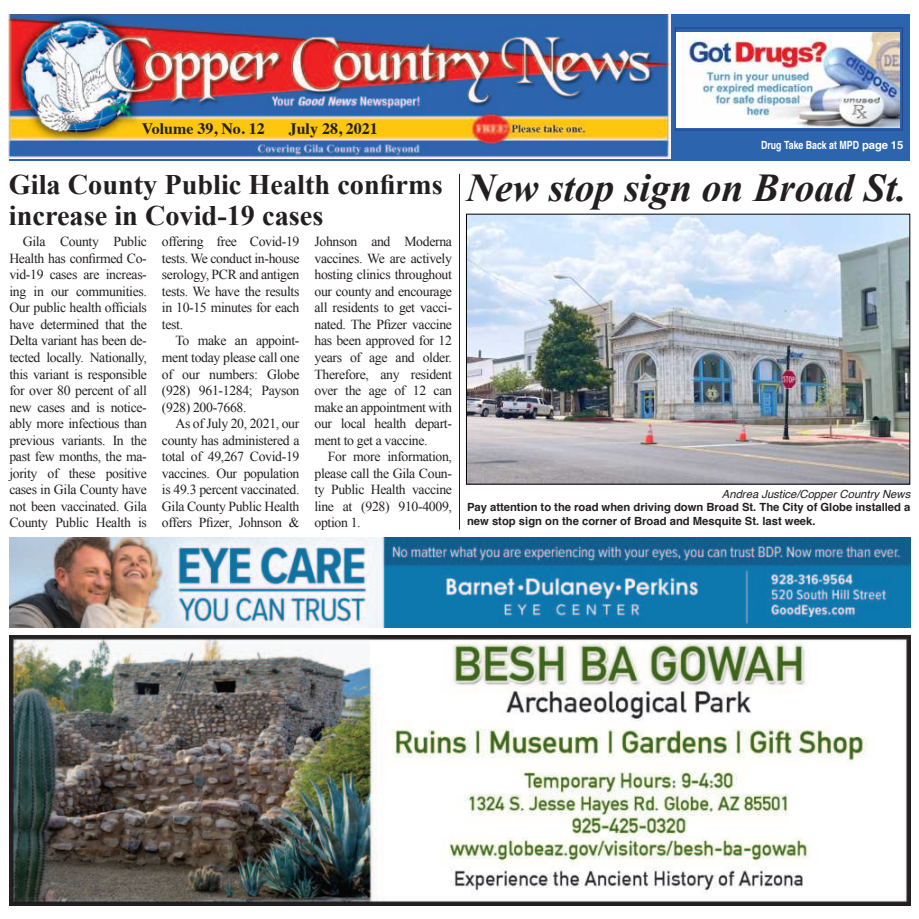
<style>
.page{position:relative;width:919px;height:919px;background:#fff}
.page>*{position:absolute;margin:0;border:0;box-sizing:border-box;transform-origin:0 0}
.t1{font:italic 700 39.38px "Times New Roman";color:#231f20}
.t2{font:700 28.25px/30.6px "Times New Roman";color:#231f20}
.t3{font:700 16px "Times";color:#231f20}
.t4{font:13.75px/16.5px "Times New Roman";letter-spacing:-.025em;color:#231f20;text-align:justify}
.t5{font:700 11.25px/13.5px "Helvetica";color:#231f20}
.t6{font:italic 11.25px "Helvetica";color:#231f20}
.t7{font:700 11.25px "Helvetica";color:#fff;scale:.78 1}
</style>
<div class="page">
<div style="left:9px;top:14px;width:900px;height:147px;background:#2d64ae"></div>
<img style="left:9px;top:14px;width:661px;height:145px">
<img style="left:677px;top:33px;width:221px;height:95px">
<div style="left:675px;top:28px;width:227px;height:102px;border:1px solid #253f8e"></div>
<img style="left:9px;top:537px;width:900px;height:90px">
<img style="left:9px;top:635px;width:900px;height:269px">
<img style="left:468px;top:216px;width:439px;height:266px">
<hr style="left:459px;top:174px;width:1px;height:355px;background:#231f20">
<p class="t3" style="left:142px;top:123px;width:125px">Volume 39, No. 12</p>
<p class="t3" style="left:288px;top:123px;width:91px">July 28, 2021</p>
<h2 class="t2" style="left:9px;top:169px;width:435px">Gila County Public Health confirms increase in Covid-19 cases</h2>
<p class="t4" style="left:9px;top:235px;width:139px;text-indent:13px">Gila County Public Health has confirmed Co&shy;vid-19 cases are increas&shy;ing in our communities.<br>Our public health officials have determined that the Delta variant has been de&shy;tected locally. Nationally, this variant is responsible for over 80 percent of all new cases and is notice&shy;ably more infectious than previous variants. In the past few months, the ma&shy;jority of these positive cases in Gila County have not been vaccinated. Gila County Public Health is</p>
<p class="t4" style="left:162px;top:233px;width:139px">offering free Covid-19 tests. We conduct in-house serology, PCR and antigen tests. We have the results in 10-15 minutes for each test.</p>
<p class="t4" style="left:162px;top:332px;width:139px;text-indent:14px">To make an appoint&shy;ment today please call one of our numbers: Globe (928) 961-1284; Payson (928) 200-7668.</p>
<p class="t4" style="left:162px;top:415px;width:139px;text-indent:14px">As of July 20, 2021, our county has administered a total of 49,267 Covid-19 vaccines. Our population is 49.3 percent vaccinated.<br>Gila County Public Health offers Pfizer, Johnson &amp;</p>
<p class="t4" style="left:314px;top:233px;width:139px">Johnson and Moderna vaccines. We are actively hosting clinics throughout our county and encourage all residents to get vacci&shy;nated. The Pfizer vaccine has been approved for 12 years of age and older.<br>Therefore, any resident over the age of 12 can make an appointment with our local health depart&shy;ment to get a vaccine.</p>
<p class="t4" style="left:314px;top:448px;width:139px;text-indent:13px">For more information, please call the Gila Coun&shy;ty Public Health vaccine line at (928) 910-4009, option 1.</p>
<p class="t7" style="left:760px;top:140px;width:184px">Drug Take Back at MPD page 15</p>
<h1 class="t1" style="left:466px;top:174px;width:441px">New stop sign on Broad St.</h1>
<p class="t6" style="left:721px;top:489px;width:190px">Andrea Justice/Copper Country News</p>
<p class="t5" style="left:467px;top:501px;width:444px">Pay attention to the road when driving down Broad St. The City of Globe installed a new stop sign on the corner of Broad and Mesquite St. last week.</p>
</div>
